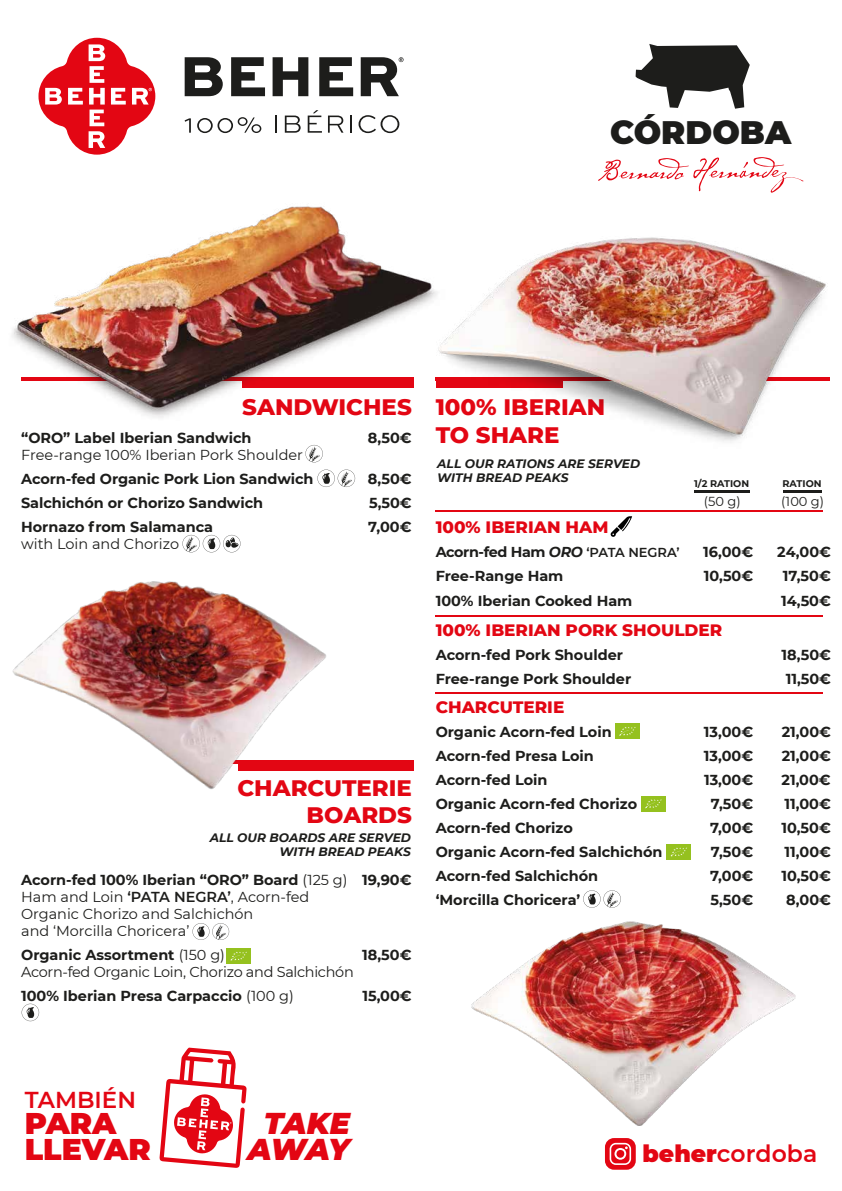
<style>
.page{position:relative;width:842px;height:1191px;background:#fff}
.page>*{position:absolute;margin:0;border:0;box-sizing:border-box;transform-origin:0 0}
.t1{font:900 32.5px "Montserrat";color:#1d1d1b}
.t2{font:900 30.1px/26px "Montserrat";color:#e30613}
.t3{font:italic 900 30.1px/26px "Montserrat";letter-spacing:-.04em;color:#e30613;text-align:center}
.t4{font:600 23.5px "Montserrat";color:#e30613}
.t5{font:600 23px "Montserrat";color:#e30613}
.t6{font:800 22.9px/27.5px "Montserrat";color:#e30613;text-align:right}
.t7{font:800 16.9px "Montserrat";color:#e30613}
.t8{font:700 14.4px "Montserrat";color:#1d1d1b}
.t9{font:14.4px/16.9px "Montserrat";color:#1d1d1b}
.t10{font:14.4px/24.1px "Montserrat";letter-spacing:-.02em;color:#1d1d1b}
.t11{font:700 14.3px "Montserrat";letter-spacing:-.025em;color:#1d1d1b}
.t12{font:13px "Montserrat";color:#1d1d1b}
.t13{font:italic 700 12.2px/14.7px "Montserrat";color:#1d1d1b;text-align:right}
.t14{font:700 9.6px "Montserrat";color:#1d1d1b}
.s1{font-weight:700}
.s2{font-weight:600}
.s3{font-weight:400}
.s4{font-style:italic}
.s5{font-weight:600;font-size:13px}
.s6{font-weight:900}
</style>
<div class="page">
<svg style="left:159px;top:1047px;width:88px;height:121px"></svg>
<div style="left:238px;top:762px;width:176px;height:8px;background:#e30613"></div>
<hr style="left:218px;top:760px;width:196px;height:4px;background:#e30613">
<svg style="left:22px;top:1003px;width:17px;height:18px"></svg>
<svg style="left:305px;top:445px;width:18px;height:17px"></svg>
<svg style="left:317px;top:469px;width:38px;height:18px"></svg>
<svg style="left:185px;top:535px;width:53px;height:2px"></svg>
<div style="left:226px;top:948px;width:25px;height:16px;background:#95c11f"></div>
<svg style="left:230px;top:951px;width:17px;height:10px"></svg>
<svg style="left:605px;top:1138px;width:31px;height:31px"></svg>
<hr style="left:436px;top:510px;width:387px;height:2px;background:#e30613">
<hr style="left:436px;top:614px;width:387px;height:2px;background:#e30613">
<hr style="left:436px;top:692px;width:387px;height:2px;background:#e30613">
<svg style="left:610px;top:516px;width:22px;height:21px"></svg>
<svg style="left:583px;top:890px;width:38px;height:17px"></svg>
<div style="left:615px;top:723px;width:24px;height:16px;background:#95c11f"></div>
<svg style="left:619px;top:727px;width:17px;height:9px"></svg>
<div style="left:641px;top:796px;width:24px;height:15px;background:#95c11f"></div>
<svg style="left:645px;top:799px;width:17px;height:9px"></svg>
<div style="left:666px;top:844px;width:25px;height:16px;background:#95c11f"></div>
<svg style="left:670px;top:847px;width:17px;height:9px"></svg>
<img style="left:448px;top:180px;width:382px;height:262px">
<hr style="left:695px;top:491px;width:55px;height:2px;background:#1d1d1b">
<img style="left:12px;top:537px;width:356px;height:252px">
<hr style="left:783px;top:491px;width:39px;height:2px;background:#1d1d1b">
<svg style="left:193px;top:923px;width:36px;height:17px"></svg>
<svg style="left:185px;top:118px;width:6px;height:15px"></svg>
<svg style="left:197px;top:117px;width:64px;height:16px"></svg>
<svg style="left:275px;top:116px;width:2px;height:17px"></svg>
<svg style="left:285px;top:116px;width:16px;height:17px"></svg>
<svg style="left:308px;top:110px;width:14px;height:23px"></svg>
<svg style="left:328px;top:116px;width:15px;height:17px"></svg>
<svg style="left:350px;top:116px;width:2px;height:17px"></svg>
<svg style="left:359px;top:115px;width:40px;height:18px"></svg>
<svg style="left:185px;top:57px;width:38px;height:39px"></svg>
<svg style="left:231px;top:57px;width:34px;height:39px"></svg>
<svg style="left:273px;top:57px;width:35px;height:39px"></svg>
<svg style="left:319px;top:57px;width:34px;height:39px"></svg>
<svg style="left:361px;top:57px;width:42px;height:39px"></svg>
<svg style="left:38px;top:38px;width:117px;height:117px"></svg>
<svg style="left:598px;top:157px;width:205px;height:36px"></svg>
<svg style="left:636px;top:44px;width:114px;height:65px"></svg>
<img style="left:471px;top:921px;width:325px;height:205px">
<img style="left:12px;top:206px;width:436px;height:212px">
<h1 class="t1" style="left:610px;top:108px;width:183px">CÓRDOBA</h1>
<h3 class="t6" style="left:242px;top:392px;width:171px">SANDWICHES</h3>
<p class="t8" style="left:21px;top:427px;width:232px">“ORO” Label Iberian Sandwich</p>
<p class="t8" style="left:368px;top:427px;width:45px">8,50€</p>
<p class="t9" style="left:21px;top:445px;width:283px">Free-range 100% Iberian Pork Shoulder</p>
<p class="t8" style="left:21px;top:468px;width:294px">Acorn-fed Organic Pork Lion Sandwich</p>
<p class="t8" style="left:368px;top:468px;width:45px">8,50€</p>
<p class="t8" style="left:21px;top:492px;width:243px">Salchichón or Chorizo Sandwich</p>
<p class="t8" style="left:369px;top:492px;width:44px">5,50€</p>
<p class="t8" style="left:21px;top:516px;width:194px">Hornazo from Salamanca</p>
<p class="t8" style="left:368px;top:516px;width:45px">7,00€</p>
<p class="t9" style="left:21px;top:534px;width:159px">with Loin and Chorizo</p>
<h3 class="t6" style="left:237px;top:772px;width:176px">CHARCUTERIE<br>BOARDS</h3>
<p class="t13" style="left:210px;top:829px;width:203px">ALL OUR BOARDS ARE SERVED<br>WITH BREAD PEAKS</p>
<p class="t9" style="left:21px;top:871px;width:392px"><span class="s1">Acorn-fed 100% Iberian “ORO” Board</span> (125 g) <span class="s1">19,90€ </span>Ham and Loin <span class="s2">‘PATA NEGRA’</span>, Acorn-fed<br>Organic Chorizo and Salchichón<br>and ‘Morcilla Choricera’</p>
<p class="t8" style="left:21px;top:944px;width:205px">Organic Assortment <span class="s3">(150 g)</span></p>
<p class="t8" style="left:362px;top:944px;width:51px">18,50€</p>
<p class="t10" style="left:21px;top:959px;width:334px">Acorn-fed Organic Loin, Chorizo and Salchichón<br><span class="s1">100% Iberian Presa Carpaccio</span> (100 g)</p>
<p class="t8" style="left:362px;top:985px;width:51px">15,00€</p>
<h3 class="t6" style="left:436px;top:392px;width:171px;text-align:left">100% IBERIAN<br>TO SHARE</h3>
<p class="t13" style="left:437px;top:455px;width:204px;text-align:left">ALL OUR RATIONS ARE SERVED<br>WITH BREAD PEAKS</p>
<p class="t14" style="left:694px;top:476px;width:57px">1/2 RATION</p>
<p class="t14" style="left:782px;top:476px;width:41px">RATION</p>
<p class="t12" style="left:704px;top:492px;width:38px">(50 g)</p>
<p class="t12" style="left:781px;top:492px;width:44px">(100 g)</p>
<p class="t7" style="left:436px;top:515px;width:174px">100% IBERIAN HAM</p>
<p class="t11" style="left:436px;top:542px;width:245px">Acorn-fed Ham <span class="s4">ORO</span> <span class="s5">‘PATA NEGRA’</span></p>
<p class="t8" style="left:703px;top:542px;width:52px">16,00€</p>
<p class="t8" style="left:777px;top:542px;width:55px">24,00€</p>
<p class="t8" style="left:436px;top:566px;width:129px">Free-Range Ham</p>
<p class="t8" style="left:704px;top:566px;width:51px">10,50€</p>
<p class="t8" style="left:783px;top:566px;width:49px">17,50€</p>
<p class="t8" style="left:436px;top:590px;width:198px">100% Iberian Cooked Ham</p>
<p class="t8" style="left:781px;top:590px;width:51px">14,50€</p>
<p class="t7" style="left:436px;top:617px;width:288px">100% IBERIAN PORK SHOULDER</p>
<p class="t8" style="left:436px;top:644px;width:189px">Acorn-fed Pork Shoulder</p>
<p class="t8" style="left:782px;top:644px;width:51px">18,50€</p>
<p class="t8" style="left:436px;top:668px;width:197px">Free-range Pork Shoulder</p>
<p class="t8" style="left:786px;top:668px;width:47px">11,50€</p>
<p class="t7" style="left:436px;top:694px;width:130px">CHARCUTERIE</p>
<p class="t8" style="left:436px;top:721px;width:178px">Organic Acorn-fed Loin</p>
<p class="t8" style="left:704px;top:721px;width:51px">13,00€</p>
<p class="t8" style="left:782px;top:721px;width:51px">21,00€</p>
<p class="t8" style="left:436px;top:745px;width:160px">Acorn-fed Presa Loin</p>
<p class="t8" style="left:704px;top:745px;width:51px">13,00€</p>
<p class="t8" style="left:782px;top:745px;width:51px">21,00€</p>
<p class="t8" style="left:436px;top:769px;width:113px">Acorn-fed Loin</p>
<p class="t8" style="left:704px;top:769px;width:51px">13,00€</p>
<p class="t8" style="left:781px;top:769px;width:51px">21,00€</p>
<p class="t8" style="left:436px;top:793px;width:203px">Organic Acorn-fed Chorizo</p>
<p class="t8" style="left:711px;top:793px;width:44px">7,50€</p>
<p class="t8" style="left:784px;top:793px;width:48px">11,00€</p>
<p class="t8" style="left:436px;top:817px;width:139px">Acorn-fed Chorizo</p>
<p class="t8" style="left:710px;top:817px;width:45px">7,00€</p>
<p class="t8" style="left:781px;top:817px;width:51px">10,50€</p>
<p class="t8" style="left:436px;top:841px;width:228px">Organic Acorn-fed Salchichón</p>
<p class="t8" style="left:711px;top:841px;width:44px">7,50€</p>
<p class="t8" style="left:785px;top:841px;width:48px">11,00€</p>
<p class="t8" style="left:436px;top:865px;width:164px">Acorn-fed Salchichón</p>
<p class="t8" style="left:710px;top:865px;width:45px">7,00€</p>
<p class="t8" style="left:781px;top:865px;width:51px">10,50€</p>
<p class="t8" style="left:436px;top:889px;width:146px">‘Morcilla Choricera’</p>
<p class="t8" style="left:711px;top:889px;width:44px">5,50€</p>
<p class="t8" style="left:786px;top:889px;width:46px">8,00€</p>
<h3 class="t5" style="left:25px;top:1083px;width:113px">TAMBIÉN</h3>
<h2 class="t2" style="left:25px;top:1108px;width:128px">PARA<br>LLEVAR</h2>
<h2 class="t3" style="left:248px;top:1108px;width:104px">TAKE<br>AWAY</h2>
<h3 class="t4" style="left:642px;top:1137px;width:176px"><span class="s6">beher</span>cordoba</h3>
</div>
